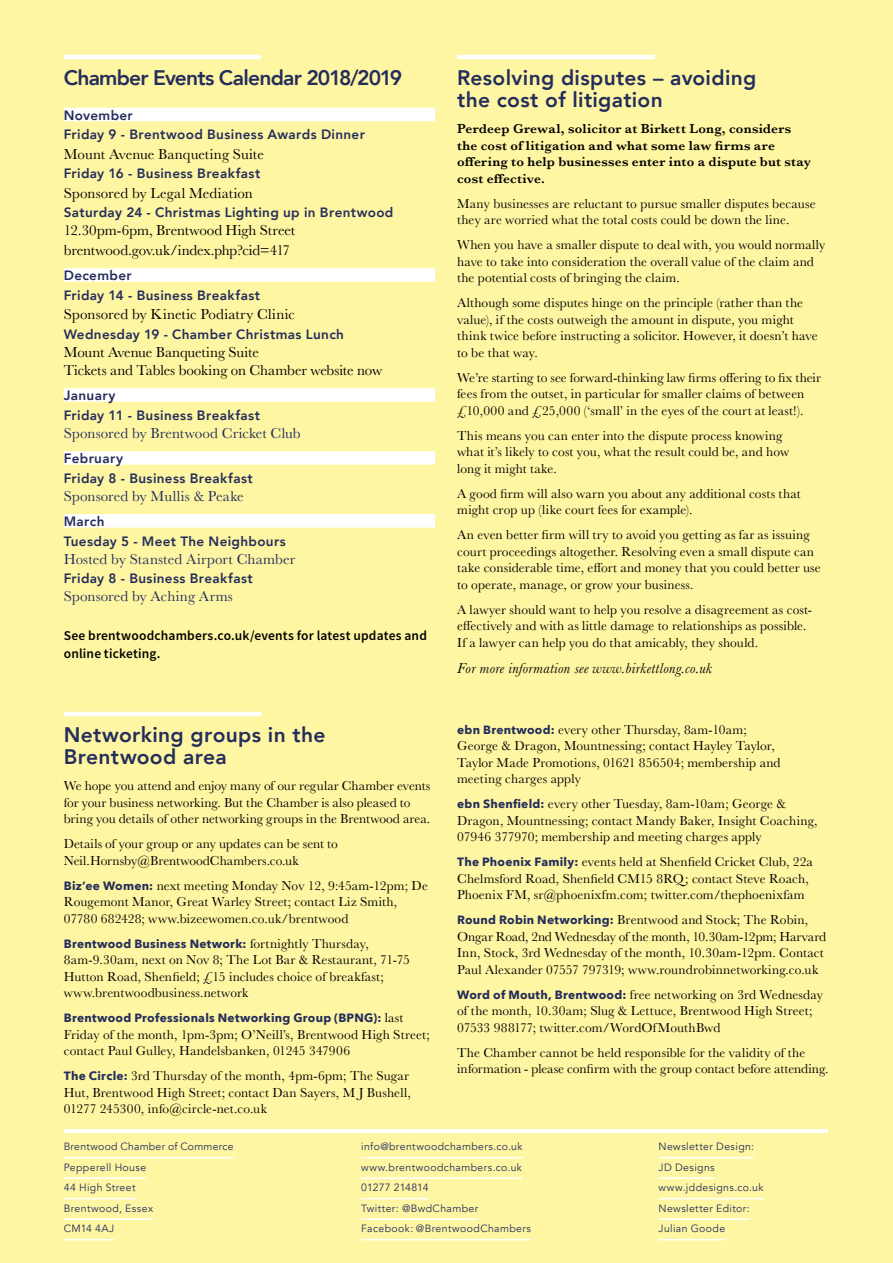
<style>
.page{position:relative;width:893px;height:1263px;background:#fff6a3}
.page>*{position:absolute;margin:0;border:0;box-sizing:border-box;transform-origin:0 0}
.t1{font:800 21px/22.5px "Avenir";letter-spacing:.015em;color:#242d5b}
.t2{font:800 21px "Avenir";letter-spacing:-.035em;color:#242d5b}
.t3{font:15px/19.5px "Baskerville";letter-spacing:-.005em;color:#000}
.t4{font:15px "Baskerville";letter-spacing:.01em;color:#242d5b}
.t5{font:italic 15px "Baskerville";letter-spacing:.02em;color:#000}
.t6{font:13.5px/16.5px "Baskerville";letter-spacing:.01em;color:#000}
.t7{font:800 13.5px/19.5px "Avenir";letter-spacing:.025em;color:#242d5b}
.t8{font:600 13.5px/16.5px "Baskerville";letter-spacing:.015em;color:#000}
.t9{font:600 13.5px/18px "Source Sans Pro";letter-spacing:.015em;color:#000}
.t10{font:700 12px "Avenir Next";letter-spacing:.02em;color:#242d5b}
.t11{font:10.5px/20.5px "Avenir";letter-spacing:.035em;color:#242d5b}
.s1{font-family:"Avenir Next";font-weight:700;font-size:12px;color:#242d5b}
.s2{font-family:"Baskerville";font-weight:400;font-size:13.5px;color:#000}
</style>
<div class="page">
<hr style="left:64px;top:55px;width:197px;height:4px;background:#fff">
<div style="left:64px;top:108px;width:371px;height:13px;background:#fff"></div>
<div style="left:64px;top:268px;width:371px;height:14px;background:#fff"></div>
<div style="left:64px;top:388px;width:371px;height:14px;background:#fff"></div>
<div style="left:64px;top:451px;width:371px;height:14px;background:#fff"></div>
<div style="left:64px;top:514px;width:371px;height:14px;background:#fff"></div>
<hr style="left:64px;top:712px;width:197px;height:4px;background:#fff">
<hr style="left:65px;top:1129px;width:763px;height:3px;background:#fff">
<hr style="left:64px;top:1157px;width:170px;height:1px;background:#fff">
<hr style="left:64px;top:1177px;width:82px;height:2px;background:#fff">
<hr style="left:64px;top:1198px;width:72px;height:1px;background:#fff">
<hr style="left:64px;top:1218px;width:89px;height:2px;background:#fff">
<hr style="left:64px;top:1239px;width:50px;height:1px;background:#fff">
<hr style="left:361px;top:1157px;width:161px;height:1px;background:#fff">
<hr style="left:361px;top:1177px;width:161px;height:2px;background:#fff">
<hr style="left:361px;top:1198px;width:68px;height:1px;background:#fff">
<hr style="left:361px;top:1218px;width:117px;height:2px;background:#fff">
<hr style="left:361px;top:1239px;width:170px;height:1px;background:#fff">
<hr style="left:659px;top:1157px;width:95px;height:1px;background:#fff">
<hr style="left:659px;top:1177px;width:56px;height:2px;background:#fff">
<hr style="left:659px;top:1198px;width:104px;height:1px;background:#fff">
<hr style="left:659px;top:1218px;width:91px;height:2px;background:#fff">
<hr style="left:659px;top:1239px;width:66px;height:1px;background:#fff">
<hr style="left:457px;top:55px;width:198px;height:4px;background:#fff">
<h1 class="t2" style="left:64px;top:61px;width:340px">Chamber Events Calendar 2018/2019</h1>
<p class="t7" style="left:64px;top:105px;width:303px">November<br>Friday 9 - Brentwood Business Awards Dinner</p>
<p class="t3" style="left:64px;top:144px;width:202px">Mount Avenue Banqueting Suite</p>
<p class="t7" style="left:64px;top:164px;width:198px">Friday 16 - Business Breakfast</p>
<p class="t3" style="left:64px;top:183px;width:191px">Sponsored by Legal Mediation</p>
<p class="t7" style="left:64px;top:203px;width:331px">Saturday 24 - Christmas Lighting up in Brentwood</p>
<p class="t3" style="left:64px;top:221px;width:233px">12.30pm-6pm, Brentwood High Street brentwood.gov.uk/index.php?cid=417</p>
<p class="t7" style="left:64px;top:266px;width:198px">December<br>Friday 14 - Business Breakfast</p>
<p class="t3" style="left:64px;top:305px;width:233px">Sponsored by Kinetic Podiatry Clinic</p>
<p class="t7" style="left:64px;top:324px;width:282px">Wednesday 19 - Chamber Christmas Lunch</p>
<p class="t3" style="left:64px;top:343px;width:320px;line-height:18px">Mount Avenue Banqueting Suite<br>Tickets and Tables booking on Chamber website now</p>
<p class="t7" style="left:64px;top:386px;width:198px">January<br>Friday 11 - Business Breakfast</p>
<p class="t4" style="left:64px;top:423px;width:238px">Sponsored by Brentwood Cricket Club</p>
<p class="t7" style="left:64px;top:449px;width:191px">February<br>Friday 8 - Business Breakfast</p>
<p class="t4" style="left:64px;top:486px;width:182px">Sponsored by Mullis &amp; Peake</p>
<p class="t7" style="left:64px;top:512px;width:224px">March<br>Tuesday 5 - Meet The Neighbours</p>
<p class="t4" style="left:64px;top:549px;width:233px">Hosted by Stansted Airport Chamber</p>
<p class="t7" style="left:64px;top:569px;width:191px">Friday 8 - Business Breakfast</p>
<p class="t4" style="left:64px;top:587px;width:171px">Sponsored by Aching Arms</p>
<p class="t9" style="left:64px;top:627px;width:365px">See brentwoodchambers.co.uk/events for latest updates and online ticketing.</p>
<h1 class="t1" style="left:457px;top:66px;width:301px">Resolving disputes – avoiding the cost of litigation</h1>
<p class="t8" style="left:457px;top:120px;width:355px">Perdeep Grewal, solicitor at Birkett Long, considers the cost of litigation and what some law firms are offering to help businesses enter into a dispute but stay cost effective.</p>
<p class="t6" style="left:457px;top:195px;width:360px">Many businesses are reluctant to pursue smaller disputes because they are worried what the total costs could be down the line.</p>
<p class="t6" style="left:457px;top:237px;width:370px">When you have a smaller dispute to deal with, you would normally have to take into consideration the overall value of the claim and the potential costs of bringing the claim.</p>
<p class="t6" style="left:457px;top:295px;width:362px">Although some disputes hinge on the principle (rather than the value), if the costs outweigh the amount in dispute, you might think twice before instructing a solicitor. However, it doesn’t have to be that way.</p>
<p class="t6" style="left:457px;top:369px;width:365px">We’re starting to see forward-thinking law firms offering to fix their fees from the outset, in particular for smaller claims of between £10,000 and £25,000 (‘small’ in the eyes of the court at least!).</p>
<p class="t6" style="left:457px;top:427px;width:334px">This means you can enter into the dispute process knowing what it’s likely to cost you, what the result could be, and how long it might take.</p>
<p class="t6" style="left:457px;top:485px;width:345px">A good firm will also warn you about any additional costs that might crop up (like court fees for example).</p>
<p class="t6" style="left:457px;top:527px;width:365px">An even better firm will try to avoid you getting as far as issuing court proceedings altogether. Resolving even a small dispute can take considerable time, effort and money that you could better use to operate, manage, or grow your business.</p>
<p class="t6" style="left:457px;top:601px;width:357px">A lawyer should want to help you resolve a disagreement as cost&shy;effectively and with as little damage to relationships as possible.<br>If a lawyer can help you do that amicably, they should.</p>
<p class="t5" style="left:457px;top:658px;width:256px">For more information see www.birkettlong.co.uk</p>
<p class="t6" style="left:457px;top:721px;width:325px"><span class="s1">ebn Brentwood:</span> every other Thursday, 8am-10am; George &amp; Dragon, Mountnessing; contact Hayley Taylor, Taylor Made Promotions, 01621 856504; membership and meeting charges apply</p>
<p class="t6" style="left:457px;top:796px;width:362px"><span class="s1">ebn Shenfield:</span> every other Tuesday, 8am-10am; George &amp;<br>Dragon, Mountnessing; contact Mandy Baker, Insight Coaching,<br>07946 377970; membership and meeting charges apply</p>
<p class="t6" style="left:457px;top:854px;width:357px"><span class="s1">The Phoenix Family:</span> events held at Shenfield Cricket Club, 22a<br>Chelmsford Road, Shenfield CM15 8RQ; contact Steve Roach,<br>Phoenix FM, sr@phoenixfm.com; twitter.com/thephoenixfam</p>
<p class="t6" style="left:457px;top:912px;width:371px"><span class="s1">Round Robin Networking:</span> Brentwood and Stock; The Robin, Ongar Road, 2nd Wednesday of the month, 10.30am-12pm; Harvard Inn, Stock, 3rd Wednesday of the month, 10.30am-12pm. Contact Paul Alexander 07557 797319; www.roundrobinnetworking.co.uk</p>
<p class="t6" style="left:457px;top:986px;width:367px"><span class="s1">Word of Mouth, Brentwood:</span> free networking on 3rd Wednesday of the month, 10.30am; Slug &amp; Lettuce, Brentwood High Street;<br>07533 988177; twitter.com/WordOfMouthBwd</p>
<p class="t6" style="left:457px;top:1044px;width:373px">The Chamber cannot be held responsible for the validity of the information - please confirm with the group contact before attending.</p>
<h1 class="t1" style="left:64px;top:723px;width:263px">Networking groups in the<br>Brentwood area</h1>
<p class="t6" style="left:64px;top:778px;width:368px">We hope you attend and enjoy many of our regular Chamber events for your business networking. But the Chamber is also pleased to bring you details of other networking groups in the Brentwood area.</p>
<p class="t6" style="left:64px;top:836px;width:276px">Details of your group or any updates can be sent to<br>Neil.Hornsby@BrentwoodChambers.co.uk</p>
<p class="t6" style="left:64px;top:877px;width:366px"><span class="s1">Biz’ee Women:</span> next meeting Monday Nov 12, 9:45am-12pm; De<br>Rougemont Manor, Great Warley Street; contact Liz Smith,<br>07780 682428; www.bizeewomen.co.uk/brentwood</p>
<p class="t10" style="left:64px;top:933px;width:306px">Brentwood Business Network: <span class="s2">fortnightly Thursday,</span></p>
<p class="t6" style="left:64px;top:952px;width:348px">8am-9.30am, next on Nov 8; The Lot Bar &amp; Restaurant, 71-75<br>Hutton Road, Shenfield; £15 includes choice of breakfast; www.brentwoodbusiness.network</p>
<p class="t10" style="left:64px;top:1007px;width:341px">Brentwood Professionals Networking Group (BPNG): <span class="s2">last</span></p>
<p class="t6" style="left:64px;top:1026px;width:367px">Friday of the month, 1pm-3pm; O’Neill’s, Brentwood High Street; contact Paul Gulley, Handelsbanken, 01245 347906</p>
<p class="t6" style="left:64px;top:1068px;width:349px"><span class="s1">The Circle:</span> 3rd Thursday of the month, 4pm-6pm; The Sugar<br>Hut, Brentwood High Street; contact Dan Sayers, M J Bushell,<br>01277 245300, info@circle-net.co.uk</p>
<p class="t11" style="left:64px;top:1136px;width:171px">Brentwood Chamber of Commerce<br>Pepperell House<br>44 High Street<br>Brentwood, Essex<br>CM14 4AJ</p>
<p class="t11" style="left:361px;top:1136px;width:171px">info@brentwoodchambers.co.uk www.brentwoodchambers.co.uk<br>01277 214814<br>Twitter: @BwdChamber<br>Facebook: @BrentwoodChambers</p>
<p class="t11" style="left:659px;top:1136px;width:106px">Newsletter Design:<br>JD Designs www.jddesigns.co.uk<br>Newsletter Editor:<br>Julian Goode</p>
</div>
